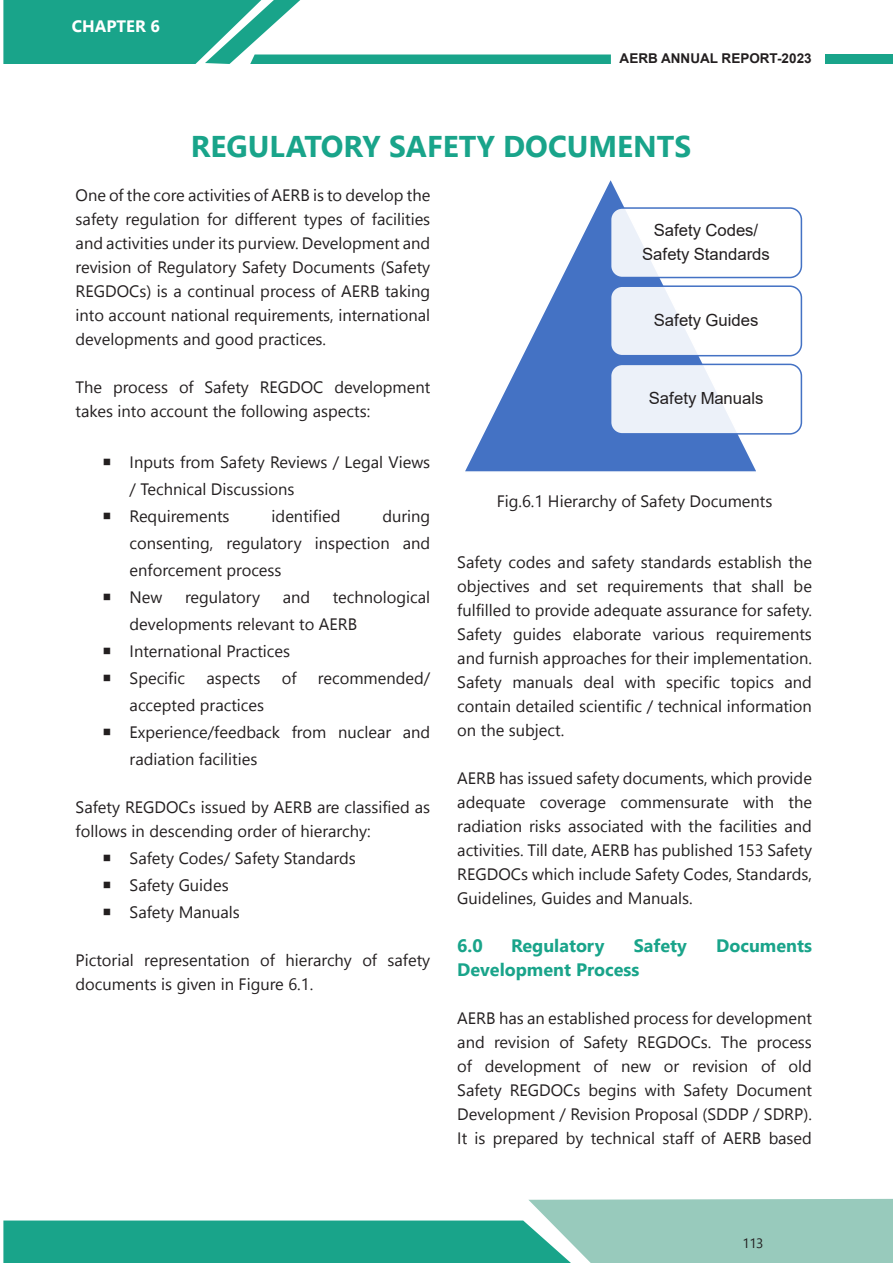
<style>
.page{position:relative;width:893px;height:1263px;background:#fff}
.page>*{position:absolute;margin:0;border:0;box-sizing:border-box;transform-origin:0 0}
.Headline{font:700 30px "Nirmala UI";color:#19a48a}
._6_Subheadline{font:700 18px "Nirmala UI";color:#19a48a}
.t1{font:16.8px "Arial";color:#231f20}
.t2{font:16.65px/24px "Arial";color:#231f20;text-align:center}
.Body_Text_11{font:16.5px/24px "Nirmala UI";color:#231f20}
.t3{font:700 16.5px "Nirmala UI";color:#fff}
.t4{font:700 13.5px "Arial";color:#231f20}
.t5{font:13.5px "Nirmala UI";color:#231f20}
</style>
<div class="page">
<svg style="left:3px;top:1199px;width:890px;height:64px"></svg>
<div style="left:825px;top:54px;width:68px;height:9px;background:#19a48a"></div>
<svg style="left:3px;top:0;width:608px;height:64px"></svg>
<svg style="left:465px;top:180px;width:295px;height:292px"></svg>
<div style="left:611px;top:208px;width:190px;height:69px;background:#fff;border-radius:12px;opacity:.9"></div>
<div style="left:610px;top:207px;width:192px;height:71px;border:2px solid #4472c4;border-radius:12px"></div>
<div style="left:611px;top:286px;width:190px;height:70px;background:#fff;border-radius:12px;opacity:.9"></div>
<div style="left:610px;top:285px;width:192px;height:71px;border:2px solid #4472c4;border-radius:12px"></div>
<div style="left:611px;top:364px;width:190px;height:70px;background:#fff;border-radius:12px;opacity:.9"></div>
<div style="left:610px;top:364px;width:192px;height:71px;border:2px solid #4472c4;border-radius:12px"></div>
<p class="t3" style="left:72px;top:12px;width:89px">CHAPTER 6</p>
<p class="t4" style="left:620px;top:49px;width:194px">AERB ANNUAL REPORT-2023</p>
<p class="Headline" style="left:191px;top:122px;width:502px">REGULATORY SAFETY DOCUMENTS</p>
<p class="Body_Text_11" style="left:76px;top:182px;width:356px;text-align:justify">One of the core activities of AERB is to develop the safety regulation for different types of facilities and activities under its purview. Development and revision of Regulatory Safety Documents (Safety REGDOCs) is a continual process of AERB taking into account national requirements, international developments and good practices.</p>
<p class="Body_Text_11" style="left:76px;top:374px;width:356px">The process of Safety REGDOC development takes into account the following aspects:</p>
<p class="Body_Text_11" style="left:130px;top:447px;width:302px;line-height:27px">Inputs from Safety Reviews / Legal Views / Technical Discussions</p>
<p class="Body_Text_11" style="left:130px;top:503px;width:102px">Requirements</p>
<p class="Body_Text_11" style="left:272px;top:503px;width:70px">identified</p>
<p class="Body_Text_11" style="left:130px;top:501px;width:302px;line-height:27px;text-align:justify;text-indent:253px">during consenting, regulatory inspection and enforcement process</p>
<p class="Body_Text_11" style="left:130px;top:584px;width:34px">New</p>
<p class="Body_Text_11" style="left:185px;top:584px;width:77px">regulatory</p>
<p class="Body_Text_11" style="left:283px;top:584px;width:29px">and</p>
<p class="Body_Text_11" style="left:130px;top:582px;width:302px;line-height:27px;text-indent:203px">technological developments relevant to AERB</p>
<p class="Body_Text_11" style="left:130px;top:638px;width:162px">International Practices</p>
<p class="Body_Text_11" style="left:130px;top:665px;width:57px">Specific</p>
<p class="Body_Text_11" style="left:207px;top:665px;width:55px">aspects</p>
<p class="Body_Text_11" style="left:282px;top:665px;width:16px">of</p>
<p class="Body_Text_11" style="left:318px;top:665px;width:114px">recommended/</p>
<p class="Body_Text_11" style="left:130px;top:692px;width:136px">accepted practices</p>
<p class="Body_Text_11" style="left:130px;top:717px;width:302px;line-height:27px">Experience/feedback from nuclear and radiation facilities</p>
<p class="Body_Text_11" style="left:76px;top:794px;width:356px">Safety REGDOCs issued by AERB are classified as follows in descending order of hierarchy:</p>
<p class="Body_Text_11" style="left:130px;top:845px;width:228px">Safety Codes/ Safety Standards</p>
<p class="Body_Text_11" style="left:130px;top:872px;width:101px">Safety Guides</p>
<p class="Body_Text_11" style="left:130px;top:899px;width:112px">Safety Manuals</p>
<p class="Body_Text_11" style="left:76px;top:947px;width:356px">Pictorial representation of hierarchy of safety documents is given in Figure 6.1.</p>
<p class="t2" style="left:642px;top:218px;width:129px">Safety Codes/<br>Safety Standards</p>
<p class="t1" style="left:654px;top:308px;width:106px">Safety Guides</p>
<p class="t2" style="left:649px;top:386px;width:116px">Safety Manuals</p>
<p class="Body_Text_11" style="left:497px;top:488px;width:277px">Fig.6.1 Hierarchy of Safety Documents</p>
<p class="Body_Text_11" style="left:457px;top:549px;width:356px;text-align:justify">Safety codes and safety standards establish the objectives and set requirements that shall be fulfilled to provide adequate assurance for safety.<br>Safety guides elaborate various requirements and furnish approaches for their implementation.<br>Safety manuals deal with specific topics and contain detailed scientific / technical information on the subject.</p>
<p class="Body_Text_11" style="left:457px;top:765px;width:356px;text-align:justify">AERB has issued safety documents, which provide adequate coverage commensurate with the radiation risks associated with the facilities and activities. Till date, AERB has published 153 Safety REGDOCs which include Safety Codes, Standards, Guidelines, Guides and Manuals.</p>
<p class="_6_Subheadline" style="left:457px;top:930px;width:27px">6.0</p>
<p class="_6_Subheadline" style="left:511px;top:930px;width:95px">Regulatory</p>
<p class="_6_Subheadline" style="left:634px;top:930px;width:55px">Safety</p>
<p class="_6_Subheadline" style="left:716px;top:930px;width:97px">Documents</p>
<p class="_6_Subheadline" style="left:457px;top:954px;width:183px">Development Process</p>
<p class="Body_Text_11" style="left:457px;top:1005px;width:356px;text-align:justify">AERB has an established process for development and revision of Safety REGDOCs. The process of development of new or revision of old Safety REGDOCs begins with Safety Document Development / Revision Proposal (SDDP / SDRP).<br>It is prepared by technical staff of AERB based</p>
<p class="t5" style="left:742px;top:1232px;width:22px">113</p>
</div>
